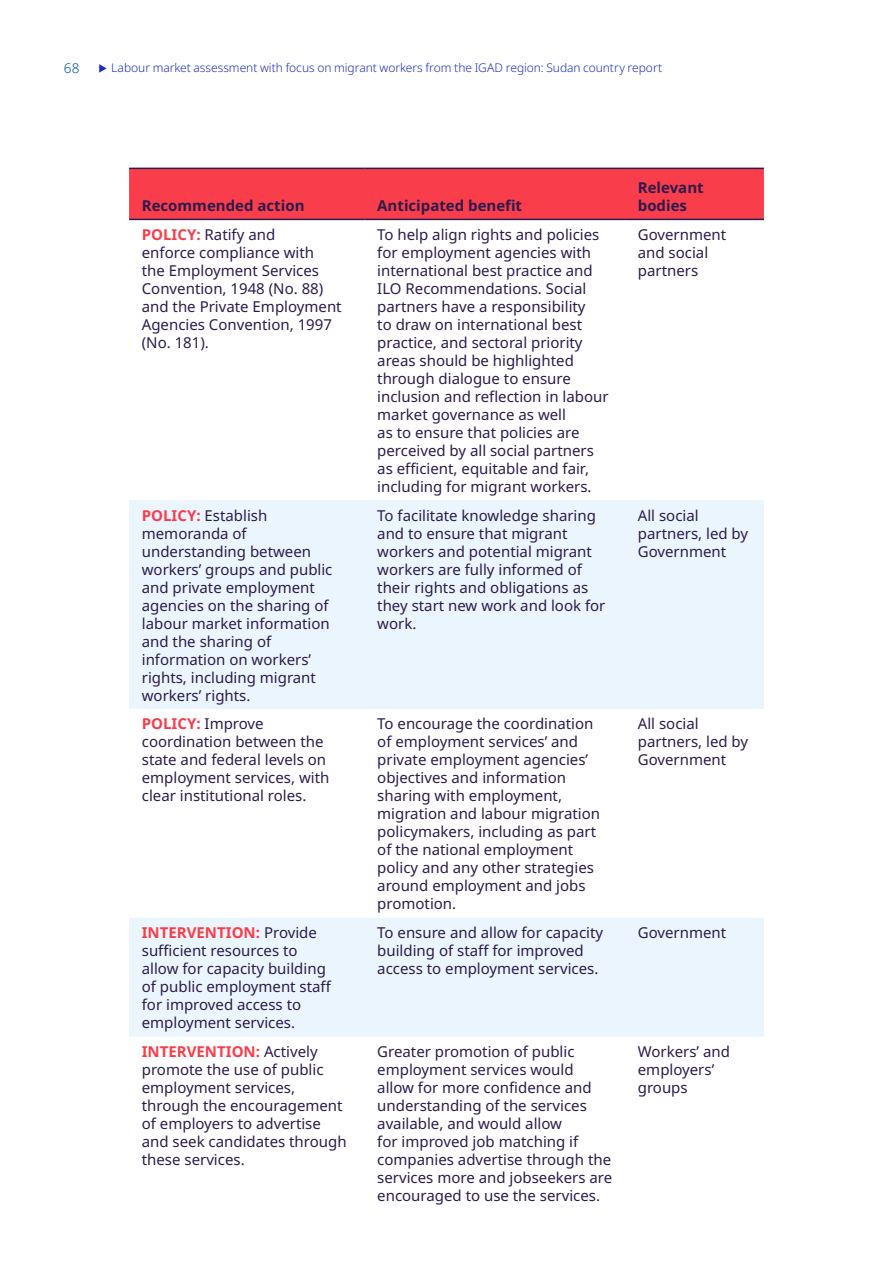
<style>
.page{position:relative;width:893px;height:1263px;background:#fff}
.page>*{position:absolute;margin:0;border:0;box-sizing:border-box;transform-origin:0 0}
.t1{font:15px/18px "Noto Sans";color:#2c1b4d}
.t2{font:700 15px/18px "Noto Sans";color:#2c1b4d}
.t3{font:300 13.5px "Noto Sans";color:#0054a6}
.t4{font:300 12px "Noto Sans";letter-spacing:-.005em;color:#1e2dbe}
.s1{font-weight:700;color:#fa3d4a}
</style>
<div class="page">
<div style="left:129px;top:169px;width:635px;height:50px;background:#fa3d4a"></div>
<svg style="left:129px;top:500px;width:635px;height:537px;fill:#ebf5fd"></svg>
<hr style="left:129px;top:168px;width:236px;height:1px;background:#2c1b4d">
<hr style="left:364px;top:168px;width:261px;height:1px;background:#2c1b4d">
<hr style="left:625px;top:168px;width:139px;height:1px;background:#2c1b4d">
<hr style="left:129px;top:219px;width:236px;height:1px;background:#2c1b4d">
<hr style="left:364px;top:219px;width:261px;height:1px;background:#2c1b4d">
<hr style="left:625px;top:219px;width:139px;height:1px;background:#2c1b4d">
<p class="t3" style="left:64px;top:59px;width:17px">68</p>
<p class="t4" style="left:111px;top:60px;width:552px">Labour market assessment with focus on migrant workers from the IGAD region: Sudan country report</p>
<p class="t2" style="left:142px;top:197px;width:164px">Recommended action</p>
<p class="t2" style="left:377px;top:197px;width:146px">Anticipated benefit</p>
<p class="t2" style="left:638px;top:179px;width:67px">Relevant bodies</p>
<p class="t1" style="left:142px;top:226px;width:201px"><span class="s1">POLICY:</span> Ratify and<br>enforce compliance with<br>the Employment Services<br>Convention, 1948 (No. 88) and the Private Employment<br>Agencies Convention, 1997 (No. 181).</p>
<p class="t1" style="left:377px;top:226px;width:233px">To help align rights and policies for employment agencies with international best practice and<br>ILO Recommendations. Social partners have a responsibility<br>to draw on international best practice, and sectoral priority areas should be highlighted through dialogue to ensure inclusion and reflection in labour market governance as well<br>as to ensure that policies are perceived by all social partners as efficient, equitable and fair, including for migrant workers.</p>
<p class="t1" style="left:638px;top:226px;width:90px">Government and social partners</p>
<p class="t1" style="left:142px;top:506px;width:192px"><span class="s1">POLICY:</span> Establish memoranda of understanding between workers’ groups and public and private employment agencies on the sharing of labour market information and the sharing of information on workers’ rights, including migrant workers’ rights.</p>
<p class="t1" style="left:377px;top:506px;width:230px">To facilitate knowledge sharing and to ensure that migrant workers and potential migrant workers are fully informed of their rights and obligations as they start new work and look for work.</p>
<p class="t1" style="left:638px;top:506px;width:112px">All social partners, led by<br>Government</p>
<p class="t1" style="left:142px;top:715px;width:189px"><span class="s1">POLICY:</span> Improve coordination between the state and federal levels on employment services, with clear institutional roles.</p>
<p class="t1" style="left:377px;top:715px;width:224px">To encourage the coordination of employment services’ and private employment agencies’ objectives and information sharing with employment, migration and labour migration policymakers, including as part of the national employment policy and any other strategies around employment and jobs promotion.</p>
<p class="t1" style="left:638px;top:715px;width:112px">All social partners, led by<br>Government</p>
<p class="t1" style="left:142px;top:924px;width:191px"><span class="s1">INTERVENTION:</span> Provide sufficient resources to allow for capacity building of public employment staff for improved access to employment services.</p>
<p class="t1" style="left:377px;top:924px;width:227px">To ensure and allow for capacity building of staff for improved access to employment services.</p>
<p class="t1" style="left:638px;top:924px;width:90px">Government</p>
<p class="t1" style="left:142px;top:1043px;width:206px"><span class="s1">INTERVENTION:</span> Actively promote the use of public employment services, through the encouragement of employers to advertise and seek candidates through these services.</p>
<p class="t1" style="left:377px;top:1043px;width:237px">Greater promotion of public employment services would allow for more confidence and understanding of the services available, and would allow<br>for improved job matching if companies advertise through the services more and jobseekers are encouraged to use the services.</p>
<p class="t1" style="left:638px;top:1043px;width:94px">Workers’ and employers’ groups</p>
</div>
